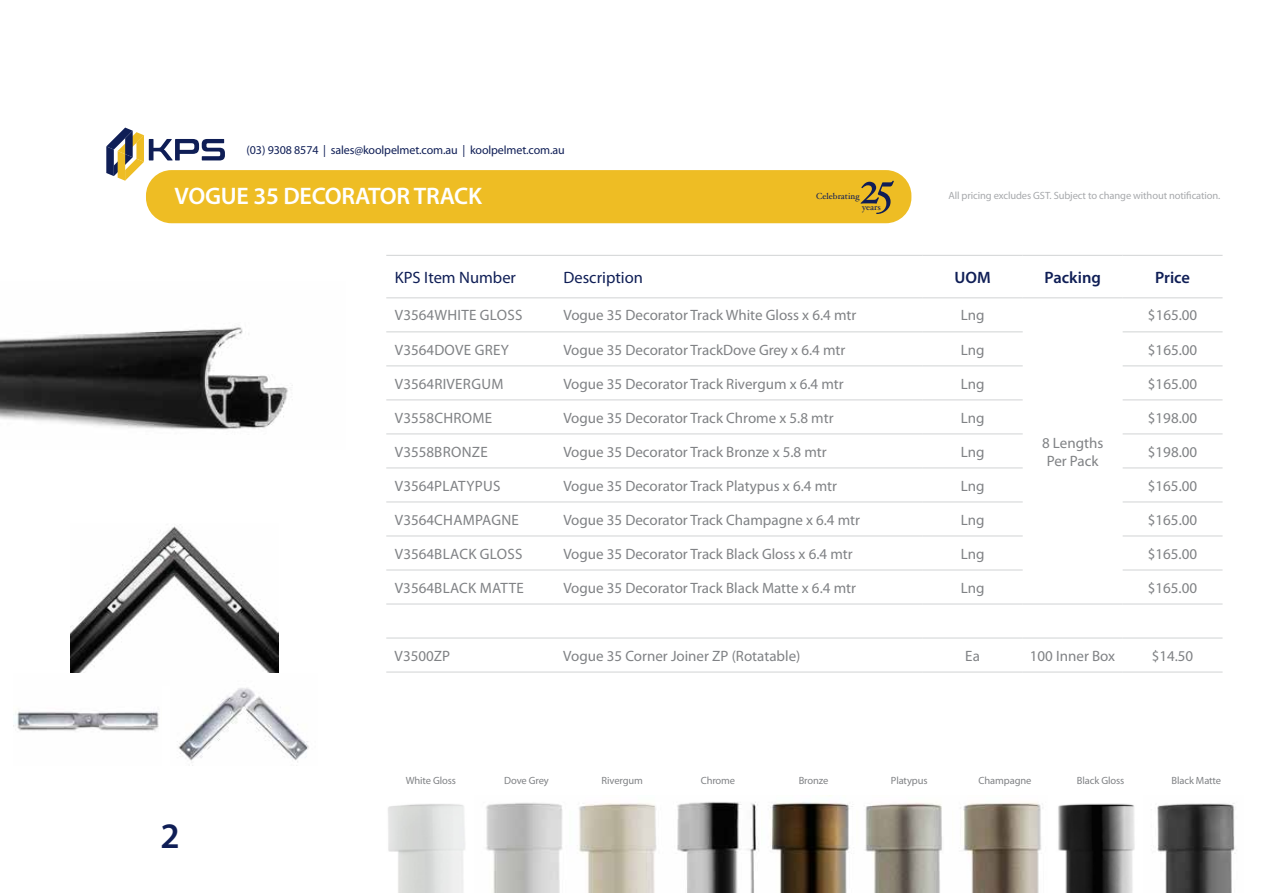
<style>
.page{position:relative;width:1263px;height:893px;background:#fff}
.page>*{position:absolute;margin:0;border:0;box-sizing:border-box;transform-origin:0 0}
.t1{font:600 36px "Myriad Pro";color:#0f1e56}
.t2{font:600 24px "Myriad Pro";letter-spacing:-.01em;color:#fff}
.t3{font:16.5px "Myriad Pro";color:#0f1e56}
.t4{font:600 16.5px "Myriad Pro";color:#0f1e56}
.t5{font:15px/18px "Myriad Pro";color:#808285;text-align:center}
.t6{font:15px "Myriad Pro";letter-spacing:.02em;color:#808285}
.t7{font:12px "Myriad Pro";letter-spacing:-.01em;color:#0f1e56}
.t8{font:10.5px "Myriad Pro";letter-spacing:-.01em;color:#808285}
.t9{font:10.5px "Myriad Pro";letter-spacing:-.01em;color:#a7a9ac}
.t10{font:8.7px "Hoefler Text";color:#0f1e56}
</style>
<div class="page">
<hr style="left:386px;top:255px;width:169px;height:1px;background:#d1d3d4">
<hr style="left:555px;top:255px;width:368px;height:1px;background:#d1d3d4">
<hr style="left:923px;top:255px;width:100px;height:1px;background:#d1d3d4">
<hr style="left:1023px;top:255px;width:100px;height:1px;background:#d1d3d4">
<hr style="left:1123px;top:255px;width:99px;height:1px;background:#d1d3d4">
<hr style="left:386px;top:298px;width:169px;height:1px;background:#d1d3d4">
<hr style="left:555px;top:298px;width:368px;height:1px;background:#d1d3d4">
<hr style="left:923px;top:298px;width:100px;height:1px;background:#d1d3d4">
<hr style="left:1023px;top:298px;width:100px;height:1px;background:#d1d3d4">
<hr style="left:1123px;top:298px;width:99px;height:1px;background:#d1d3d4">
<hr style="left:386px;top:332px;width:169px;height:1px;background:#d1d3d4">
<hr style="left:555px;top:332px;width:368px;height:1px;background:#d1d3d4">
<hr style="left:923px;top:332px;width:100px;height:1px;background:#d1d3d4">
<hr style="left:1123px;top:332px;width:99px;height:1px;background:#d1d3d4">
<hr style="left:386px;top:366px;width:169px;height:1px;background:#d1d3d4">
<hr style="left:555px;top:366px;width:368px;height:1px;background:#d1d3d4">
<hr style="left:923px;top:366px;width:100px;height:1px;background:#d1d3d4">
<hr style="left:1123px;top:366px;width:99px;height:1px;background:#d1d3d4">
<hr style="left:386px;top:400px;width:169px;height:1px;background:#d1d3d4">
<hr style="left:555px;top:400px;width:368px;height:1px;background:#d1d3d4">
<hr style="left:923px;top:400px;width:100px;height:1px;background:#d1d3d4">
<hr style="left:1123px;top:400px;width:99px;height:1px;background:#d1d3d4">
<hr style="left:386px;top:434px;width:169px;height:1px;background:#d1d3d4">
<hr style="left:555px;top:434px;width:368px;height:1px;background:#d1d3d4">
<hr style="left:923px;top:434px;width:100px;height:1px;background:#d1d3d4">
<hr style="left:1123px;top:434px;width:99px;height:1px;background:#d1d3d4">
<hr style="left:386px;top:468px;width:169px;height:1px;background:#d1d3d4">
<hr style="left:555px;top:468px;width:368px;height:1px;background:#d1d3d4">
<hr style="left:923px;top:468px;width:100px;height:1px;background:#d1d3d4">
<hr style="left:1123px;top:468px;width:99px;height:1px;background:#d1d3d4">
<hr style="left:386px;top:502px;width:169px;height:1px;background:#d1d3d4">
<hr style="left:555px;top:502px;width:368px;height:1px;background:#d1d3d4">
<hr style="left:923px;top:502px;width:100px;height:1px;background:#d1d3d4">
<hr style="left:1123px;top:502px;width:99px;height:1px;background:#d1d3d4">
<hr style="left:386px;top:536px;width:169px;height:1px;background:#d1d3d4">
<hr style="left:555px;top:536px;width:368px;height:1px;background:#d1d3d4">
<hr style="left:923px;top:536px;width:100px;height:1px;background:#d1d3d4">
<hr style="left:1123px;top:536px;width:99px;height:1px;background:#d1d3d4">
<hr style="left:386px;top:570px;width:169px;height:1px;background:#d1d3d4">
<hr style="left:555px;top:570px;width:368px;height:1px;background:#d1d3d4">
<hr style="left:923px;top:570px;width:100px;height:1px;background:#d1d3d4">
<hr style="left:1123px;top:570px;width:99px;height:1px;background:#d1d3d4">
<hr style="left:386px;top:604px;width:169px;height:1px;background:#d1d3d4">
<hr style="left:555px;top:604px;width:368px;height:1px;background:#d1d3d4">
<hr style="left:923px;top:604px;width:100px;height:1px;background:#d1d3d4">
<hr style="left:1023px;top:604px;width:100px;height:1px;background:#d1d3d4">
<hr style="left:1123px;top:604px;width:99px;height:1px;background:#d1d3d4">
<hr style="left:386px;top:638px;width:169px;height:1px;background:#d1d3d4">
<hr style="left:555px;top:638px;width:368px;height:1px;background:#d1d3d4">
<hr style="left:923px;top:638px;width:100px;height:1px;background:#d1d3d4">
<hr style="left:1023px;top:638px;width:100px;height:1px;background:#d1d3d4">
<hr style="left:1123px;top:638px;width:99px;height:1px;background:#d1d3d4">
<hr style="left:386px;top:672px;width:169px;height:1px;background:#d1d3d4">
<hr style="left:555px;top:672px;width:368px;height:1px;background:#d1d3d4">
<hr style="left:923px;top:672px;width:100px;height:1px;background:#d1d3d4">
<hr style="left:1023px;top:672px;width:100px;height:1px;background:#d1d3d4">
<hr style="left:1123px;top:672px;width:99px;height:1px;background:#d1d3d4">
<div style="left:146px;top:170px;width:765px;height:53px;background:#eebd24;border-radius:26px"></div>
<img style="left:0;top:327px;width:293px;height:103px">
<svg style="left:106px;top:128px;width:119px;height:53px"></svg>
<svg style="left:861px;top:181px;width:33px;height:33px"></svg>
<img style="left:70px;top:526px;width:208px;height:147px">
<img style="left:14px;top:711px;width:145px;height:21px">
<img style="left:177px;top:688px;width:132px;height:78px">
<img style="left:486px;top:802px;width:77px;height:91px">
<img style="left:579px;top:803px;width:78px;height:90px">
<img style="left:677px;top:802px;width:82px;height:91px">
<img style="left:770px;top:795px;width:83px;height:98px">
<img style="left:865px;top:803px;width:77px;height:90px">
<img style="left:960px;top:803px;width:81px;height:90px">
<img style="left:1058px;top:803px;width:77px;height:90px">
<img style="left:1157px;top:803px;width:79px;height:90px">
<p class="t7" style="left:247px;top:142px;width:320px">(03) 9308 8574 | sales@koolpelmet.com.au | koolpelmet.com.au</p>
<h2 class="t2" style="left:174px;top:181px;width:309px">VOGUE 35 DECORATOR TRACK</h2>
<p class="t10" style="left:816px;top:191px;width:45px">Celebrating</p>
<p class="t9" style="left:948px;top:189px;width:274px">All pricing excludes GST. Subject to change without notification.</p>
<p class="t10" style="left:862px;top:202px;width:20px">years</p>
<p class="t3" style="left:395px;top:267px;width:123px">KPS Item Number</p>
<p class="t3" style="left:563px;top:267px;width:81px">Description</p>
<p class="t4" style="left:955px;top:267px;width:38px">UOM</p>
<p class="t4" style="left:1044px;top:267px;width:58px">Packing</p>
<p class="t4" style="left:1155px;top:267px;width:36px">Price</p>
<p class="t6" style="left:395px;top:306px;width:129px">V3564WHITE GLOSS</p>
<p class="t5" style="left:563px;top:306px;width:294px">Vogue 35 Decorator Track White Gloss x 6.4 mtr</p>
<p class="t5" style="left:961px;top:306px;width:25px">Lng</p>
<p class="t5" style="left:1148px;top:306px;width:51px">$165.00</p>
<p class="t6" style="left:395px;top:340px;width:116px">V3564DOVE GREY</p>
<p class="t5" style="left:563px;top:340px;width:283px">Vogue 35 Decorator TrackDove Grey x 6.4 mtr</p>
<p class="t5" style="left:961px;top:340px;width:25px">Lng</p>
<p class="t5" style="left:1148px;top:340px;width:51px">$165.00</p>
<p class="t6" style="left:395px;top:374px;width:110px">V3564RIVERGUM</p>
<p class="t5" style="left:563px;top:374px;width:282px">Vogue 35 Decorator Track Rivergum x 6.4 mtr</p>
<p class="t5" style="left:961px;top:374px;width:25px">Lng</p>
<p class="t5" style="left:1148px;top:374px;width:51px">$165.00</p>
<p class="t5" style="left:395px;top:408px;width:99px">V3558CHROME</p>
<p class="t5" style="left:563px;top:408px;width:272px">Vogue 35 Decorator Track Chrome x 5.8 mtr</p>
<p class="t5" style="left:961px;top:408px;width:25px">Lng</p>
<p class="t5" style="left:1148px;top:408px;width:51px">$198.00</p>
<p class="t5" style="left:395px;top:442px;width:95px">V3558BRONZE</p>
<p class="t5" style="left:563px;top:442px;width:265px">Vogue 35 Decorator Track Bronze x 5.8 mtr</p>
<p class="t5" style="left:961px;top:442px;width:25px">Lng</p>
<p class="t5" style="left:1148px;top:442px;width:51px">$198.00</p>
<p class="t5" style="left:395px;top:476px;width:107px">V3564PLATYPUS</p>
<p class="t5" style="left:563px;top:476px;width:275px">Vogue 35 Decorator Track Platypus x 6.4 mtr</p>
<p class="t5" style="left:961px;top:476px;width:25px">Lng</p>
<p class="t5" style="left:1148px;top:476px;width:51px">$165.00</p>
<p class="t5" style="left:395px;top:510px;width:126px">V3564CHAMPAGNE</p>
<p class="t5" style="left:563px;top:510px;width:298px">Vogue 35 Decorator Track Champagne x 6.4 mtr</p>
<p class="t5" style="left:961px;top:510px;width:25px">Lng</p>
<p class="t5" style="left:1148px;top:510px;width:51px">$165.00</p>
<p class="t5" style="left:395px;top:544px;width:129px">V3564BLACK GLOSS</p>
<p class="t5" style="left:563px;top:544px;width:291px">Vogue 35 Decorator Track Black Gloss x 6.4 mtr</p>
<p class="t5" style="left:961px;top:544px;width:25px">Lng</p>
<p class="t5" style="left:1148px;top:544px;width:51px">$165.00</p>
<p class="t5" style="left:395px;top:578px;width:131px">V3564BLACK MATTE</p>
<p class="t5" style="left:563px;top:578px;width:294px">Vogue 35 Decorator Track Black Matte x 6.4 mtr</p>
<p class="t5" style="left:961px;top:578px;width:25px">Lng</p>
<p class="t5" style="left:1148px;top:578px;width:51px">$165.00</p>
<p class="t5" style="left:1042px;top:433px;width:63px">8 Lengths<br>Per Pack</p>
<p class="t5" style="left:395px;top:646px;width:57px">V3500ZP</p>
<p class="t5" style="left:563px;top:646px;width:239px">Vogue 35 Corner Joiner ZP (Rotatable)</p>
<p class="t5" style="left:965px;top:646px;width:16px">Ea</p>
<p class="t5" style="left:1030px;top:646px;width:87px">100 Inner Box</p>
<p class="t5" style="left:1152px;top:646px;width:43px">$14.50</p>
<h1 class="t1" style="left:160px;top:813px;width:21px">2</h1>
<p class="t8" style="left:406px;top:774px;width:52px">White Gloss</p>
<p class="t8" style="left:504px;top:774px;width:46px">Dove Grey</p>
<p class="t8" style="left:601px;top:774px;width:43px">Rivergum</p>
<p class="t8" style="left:701px;top:774px;width:36px">Chrome</p>
<p class="t8" style="left:799px;top:774px;width:31px">Bronze</p>
<p class="t8" style="left:891px;top:774px;width:38px">Platypus</p>
<p class="t8" style="left:978px;top:774px;width:54px">Champagne</p>
<p class="t8" style="left:1077px;top:774px;width:49px">Black Gloss</p>
<p class="t8" style="left:1171px;top:774px;width:51px">Black Matte</p>
</div>
